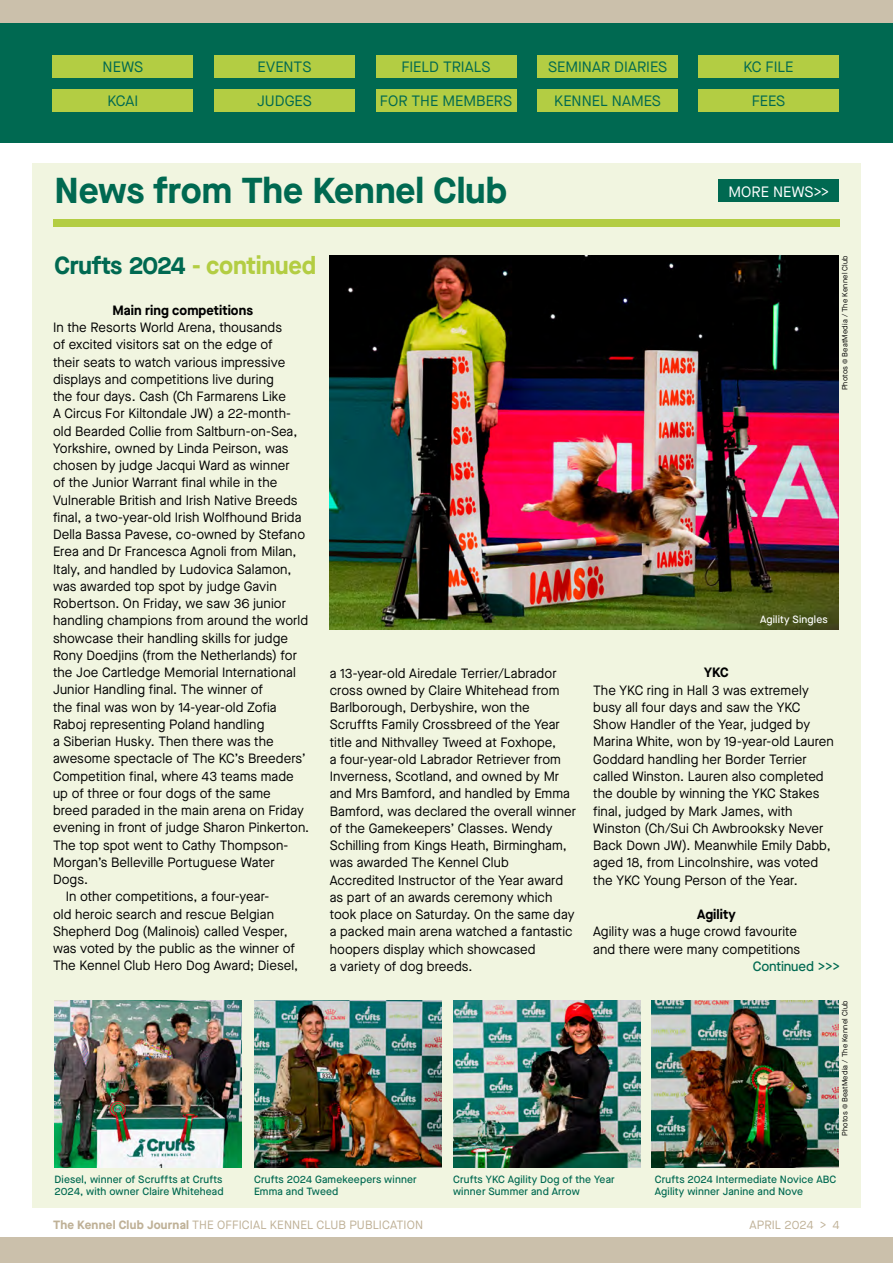
<style>
.page{position:relative;width:893px;height:1263px;background:#fff}
.page>*{position:absolute;margin:0;border:0;box-sizing:border-box;transform-origin:0 0}
.t1{font:700 36px "Maison Neue";color:#006951}
.t2{font:700 24.75px "Maison Neue";letter-spacing:-.01em;color:#006951}
.t3{font:15px "Maison Neue";color:#006951}
.t4{font:15px "Maison Neue";letter-spacing:.005em;color:#fff}
.t5{font:13.5px/17.2px "Maison Neue";letter-spacing:.005em;color:#000}
.t6{font:700 13.5px "Maison Neue";letter-spacing:.005em;color:#000}
.t7{font:500 13.5px "Maison Neue";letter-spacing:-.01em;color:#006951}
.t8{font:12px "Maison Neue";letter-spacing:.01em;color:#bfb197}
.t9{font:500 10.5px/12px "Maison Neue";letter-spacing:.015em;color:#006951}
.t10{font:500 10.5px "Maison Neue";letter-spacing:.015em;color:#fff}
.t11{font:7.5px "Maison Neue";letter-spacing:.025em;color:#000}
.s1{color:#b3cd43}
.s2{font-weight:700}
</style>
<div class="page">
<div style="left:0;top:1238px;width:893px;height:25px;background:#cbc0ab"></div>
<div style="left:0;top:0;width:893px;height:84px;background:#cbc0ab"></div>
<div style="left:0;top:23px;width:893px;height:119px;background:#006951"></div>
<div style="left:53px;top:55px;width:140px;height:23px;background:#b3cd43"></div>
<div style="left:53px;top:89px;width:140px;height:23px;background:#b3cd43"></div>
<div style="left:214px;top:89px;width:141px;height:23px;background:#b3cd43"></div>
<div style="left:214px;top:55px;width:141px;height:23px;background:#b3cd43"></div>
<div style="left:376px;top:89px;width:140px;height:23px;background:#b3cd43"></div>
<div style="left:376px;top:55px;width:140px;height:23px;background:#b3cd43"></div>
<div style="left:537px;top:55px;width:141px;height:23px;background:#b3cd43"></div>
<div style="left:537px;top:89px;width:141px;height:23px;background:#b3cd43"></div>
<div style="left:698px;top:55px;width:141px;height:23px;background:#b3cd43"></div>
<div style="left:698px;top:89px;width:141px;height:23px;background:#b3cd43"></div>
<div style="left:32px;top:163px;width:828px;height:1045px;background:#f1f5e0"></div>
<img style="left:330px;top:256px;width:508px;height:374px">
<div style="left:53px;top:219px;width:787px;height:7px;background:#b3cd43"></div>
<div style="left:719px;top:180px;width:120px;height:22px;background:#006951"></div>
<img style="left:55px;top:1000px;width:187px;height:168px">
<img style="left:254px;top:1000px;width:187px;height:168px">
<img style="left:453px;top:1000px;width:187px;height:168px">
<img style="left:651px;top:1000px;width:187px;height:168px">
<p class="t3" style="left:103px;top:57px;width:42px">NEWS</p>
<p class="t3" style="left:107px;top:91px;width:33px">KCAI</p>
<p class="t3" style="left:257px;top:91px;width:56px">JUDGES</p>
<p class="t3" style="left:257px;top:57px;width:55px">EVENTS</p>
<p class="t3" style="left:401px;top:57px;width:91px">FIELD TRIALS</p>
<p class="t3" style="left:548px;top:57px;width:121px">SEMINAR DIARIES</p>
<p class="t3" style="left:554px;top:91px;width:108px">KENNEL NAMES</p>
<p class="t3" style="left:380px;top:91px;width:134px">FOR THE MEMBERS</p>
<h1 class="t1" style="left:55px;top:165px;width:454px">News from The Kennel Club</h1>
<p class="t3" style="left:743px;top:57px;width:52px">KC FILE</p>
<p class="t3" style="left:752px;top:91px;width:35px">FEES</p>
<p class="t4" style="left:728px;top:181px;width:102px">MORE NEWS&gt;&gt;</p>
<h2 class="t2" style="left:55px;top:248px;width:263px">Crufts 2024 <span class="s1">- continued</span></h2>
<p class="t6" style="left:112px;top:300px;width:142px">Main ring competitions</p>
<p class="t5" style="left:53px;top:319px;width:230px">In the Resorts World Arena, thousands</p>
<p class="t5" style="left:53px;top:336px;width:221px">of excited visitors sat on the edge of</p>
<p class="t5" style="left:53px;top:353px;width:234px">their seats to watch various impressive</p>
<p class="t5" style="left:53px;top:370px;width:222px">displays and competitions live during</p>
<p class="t5" style="left:53px;top:388px;width:234px">the four days. Cash (Ch Farmarens Like</p>
<p class="t5" style="left:53px;top:405px;width:239px">A Circus For Kiltondale JW) a 22-month-</p>
<p class="t5" style="left:53px;top:422px;width:246px">old Bearded Collie from Saltburn-on-Sea,</p>
<p class="t5" style="left:53px;top:439px;width:237px">Yorkshire, owned by Linda Peirson, was</p>
<p class="t5" style="left:53px;top:457px;width:238px">chosen by judge Jacqui Ward as winner</p>
<p class="t5" style="left:53px;top:474px;width:226px">of the Junior Warrant final while in the</p>
<p class="t5" style="left:53px;top:491px;width:246px">Vulnerable British and Irish Native Breeds</p>
<p class="t5" style="left:53px;top:508px;width:250px">final, a two-year-old Irish Wolfhound Brida</p>
<p class="t5" style="left:53px;top:526px;width:254px">Della Bassa Pavese, co-owned by Stefano</p>
<p class="t5" style="left:53px;top:543px;width:245px">Erea and Dr Francesca Agnoli from Milan,</p>
<p class="t5" style="left:53px;top:560px;width:240px">Italy, and handled by Ludovica Salamon,</p>
<p class="t5" style="left:53px;top:577px;width:225px">was awarded top spot by judge Gavin</p>
<p class="t5" style="left:53px;top:595px;width:235px">Robertson. On Friday, we saw 36 junior</p>
<p class="t5" style="left:53px;top:612px;width:257px">handling champions from around the world</p>
<p class="t5" style="left:53px;top:629px;width:237px">showcase their handling skills for judge</p>
<p class="t5" style="left:53px;top:646px;width:246px">Rony Doedjins (from the Netherlands) for</p>
<p class="t5" style="left:53px;top:664px;width:244px">the Joe Cartledge Memorial International</p>
<p class="t5" style="left:53px;top:681px;width:212px">Junior Handling final. The winner of</p>
<p class="t5" style="left:53px;top:698px;width:225px">the final was won by 14-year-old Zofia</p>
<p class="t5" style="left:53px;top:715px;width:213px">Raboj representing Poland handling</p>
<p class="t5" style="left:53px;top:733px;width:222px">a Siberian Husky. Then there was the</p>
<p class="t5" style="left:53px;top:750px;width:254px">awesome spectacle of The KC’s Breeders’</p>
<p class="t5" style="left:53px;top:767px;width:242px">Competition final, where 43 teams made</p>
<p class="t5" style="left:53px;top:784px;width:219px">up of three or four dogs of the same</p>
<p class="t5" style="left:53px;top:802px;width:252px">breed paraded in the main arena on Friday</p>
<p class="t5" style="left:53px;top:819px;width:258px">evening in front of judge Sharon Pinkerton.</p>
<p class="t5" style="left:53px;top:836px;width:237px">The top spot went to Cathy Thompson-</p>
<p class="t5" style="left:53px;top:853px;width:223px">Morgan’s Belleville Portuguese Water</p>
<p class="t5" style="left:53px;top:871px;width:37px">Dogs.</p>
<p class="t5" style="left:66px;top:888px;width:205px">In other competitions, a four-year-</p>
<p class="t5" style="left:53px;top:905px;width:223px">old heroic search and rescue Belgian</p>
<p class="t5" style="left:53px;top:922px;width:236px">Shepherd Dog (Malinois) called Vesper,</p>
<p class="t5" style="left:53px;top:940px;width:243px">was voted by the public as the winner of</p>
<p class="t5" style="left:53px;top:957px;width:247px">The Kennel Club Hero Dog Award; Diesel,</p>
<p class="t11" style="left:840px;top:390px;width:137px;rotate:-90deg">Photos © BeatMedia / The Kennel Club</p>
<p class="t10" style="left:760px;top:612px;width:69px">Agility Singles</p>
<p class="t5" style="left:330px;top:664px;width:248px">a 13-year-old Airedale Terrier/Labrador cross owned by Claire Whitehead from Barlborough, Derbyshire, won the Scruffts Family Crossbreed of the Year title and Nithvalley Tweed at Foxhope,<br>a four-year-old Labrador Retriever from Inverness, Scotland, and owned by Mr and Mrs Bamford, and handled by Emma Bamford, was declared the overall winner of the Gamekeepers’ Classes. Wendy Schilling from Kings Heath, Birmingham, was awarded The Kennel Club Accredited Instructor of the Year award as part of an awards ceremony which took place on Saturday. On the same day a packed main arena watched a fantastic hoopers display which showcased<br>a variety of dog breeds.</p>
<p class="t6" style="left:704px;top:663px;width:26px">YKC</p>
<p class="t5" style="left:593px;top:681px;width:242px">The YKC ring in Hall 3 was extremely busy all four days and saw the YKC Show Handler of the Year, judged by Marina White, won by 19-year-old Lauren Goddard handling her Border Terrier called Winston. Lauren also completed the double by winning the YKC Stakes final, judged by Mark James, with Winston (Ch/Sui Ch Awbrooksky Never Back Down JW). Meanwhile Emily Dabb, aged 18, from Lincolnshire, was voted the YKC Young Person of the Year.</p>
<p class="t6" style="left:697px;top:905px;width:40px">Agility</p>
<p class="t5" style="left:593px;top:923px;width:209px">Agility was a huge crowd favourite and there were many competitions</p>
<p class="t7" style="left:753px;top:957px;width:89px">Continued &gt;&gt;&gt;</p>
<p class="t11" style="left:840px;top:1136px;width:137px;rotate:-90deg">Photos © BeatMedia / The Kennel Club</p>
<p class="t9" style="left:55px;top:1173px;width:171px">Diesel, winner of Scruffts at Crufts<br>2024, with owner Claire Whitehead</p>
<p class="t9" style="left:254px;top:1173px;width:164px">Crufts 2024 Gamekeepers winner<br>Emma and Tweed</p>
<p class="t9" style="left:453px;top:1173px;width:163px">Crufts YKC Agility Dog of the Year winner Summer and Arrow</p>
<p class="t9" style="left:655px;top:1173px;width:183px">Crufts 2024 Intermediate Novice ABC<br>Agility winner Janine and Nove</p>
<p class="t8" style="left:53px;top:1217px;width:372px"><span class="s2">The Kennel Club Journal</span> THE OFFICIAL KENNEL CLUB PUBLICATION</p>
<p class="t8" style="left:750px;top:1217px;width:92px">APRIL 2024 &gt; 4</p>
</div>
